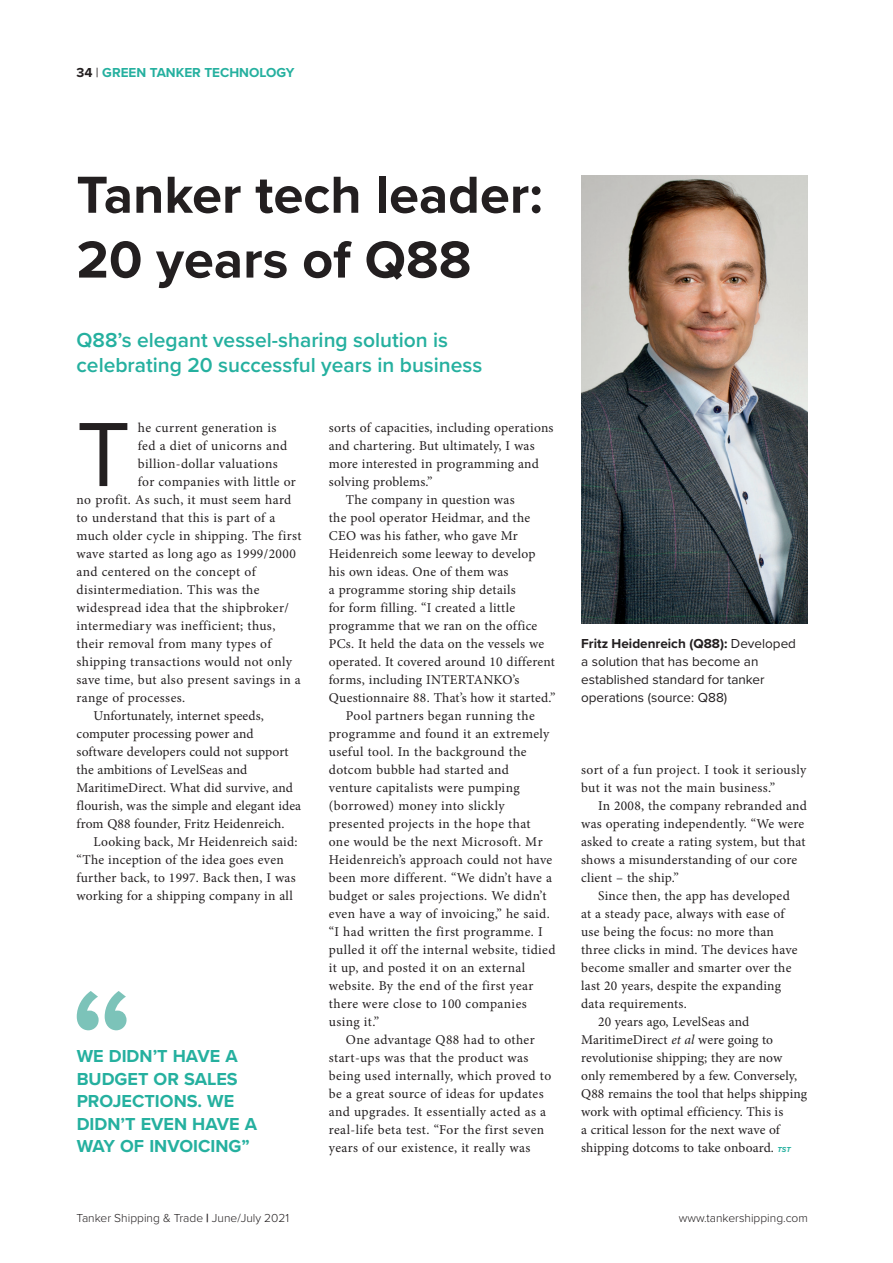
<style>
.page{position:relative;width:893px;height:1263px;background:#fff}
.page>*{position:absolute;margin:0;border:0;box-sizing:border-box;transform-origin:0 0}
.Body_text_-_Minion_P{font:94.5px "Proxima Nova";color:#231f20}
.Feature_headline{font:700 54px "Proxima Nova";color:#231f20}
.t1{font:600 21px/25.2px "Proxima Nova";color:#25b09f}
.t2{font:700 18px/22.5px "Proxima Nova";color:#25b09f}
.Body_text_-_Minion_P-2{font:13.5px/18px "Minion Pro";letter-spacing:.02em;color:#231f20}
.t3{font:13.5px/18px "Proxima Nova";color:#231f20}
.t4{font:700 13.5px "Proxima Nova";color:#25b09f}
.t5{font:300 12px "Proxima Nova";color:#231f20}
.s1{color:#231f20}
.s2{font-weight:400;color:#231f20}
.s3{font-weight:700}
.s4{font-style:italic}
.s5{font-family:"Proxima Nova";font-weight:700;font-style:italic;font-size:7.5px;color:#25b09f}
</style>
<div class="page">
<img style="left:581px;top:176px;width:227px;height:447px">
<svg style="left:77px;top:991px;width:50px;height:39px"></svg>
<p class="t4" style="left:77px;top:62px;width:220px"><span class="s1">34</span> <span class="s2">|</span> GREEN TANKER TECHNOLOGY</p>
<p class="Feature_headline" style="left:77px;top:154px;width:468px">Tanker tech leader:</p>
<p class="Feature_headline" style="left:77px;top:219px;width:396px">20 years of Q88</p>
<p class="t1" style="left:77px;top:326px;width:407px">Q88’s elegant vessel-sharing solution is celebrating 20 successful years in business</p>
<p class="Body_text_-_Minion_P" style="left:77px;top:384px;width:55px">T</p>
<p class="Body_text_-_Minion_P-2" style="left:138px;top:419px;width:140px">he current generation is</p>
<p class="Body_text_-_Minion_P-2" style="left:138px;top:437px;width:151px">fed a diet of unicorns and</p>
<p class="Body_text_-_Minion_P-2" style="left:138px;top:455px;width:141px">billion-dollar valuations</p>
<p class="Body_text_-_Minion_P-2" style="left:138px;top:473px;width:160px">for companies with little or</p>
<p class="Body_text_-_Minion_P-2" style="left:77px;top:491px;width:216px">no profit. As such, it must seem hard</p>
<p class="Body_text_-_Minion_P-2" style="left:77px;top:509px;width:200px">to understand that this is part of a</p>
<p class="Body_text_-_Minion_P-2" style="left:77px;top:527px;width:226px">much older cycle in shipping. The first</p>
<p class="Body_text_-_Minion_P-2" style="left:77px;top:545px;width:221px">wave started as long ago as 1999/2000</p>
<p class="Body_text_-_Minion_P-2" style="left:77px;top:563px;width:181px">and centered on the concept of</p>
<p class="Body_text_-_Minion_P-2" style="left:77px;top:581px;width:185px">disintermediation. This was the</p>
<p class="Body_text_-_Minion_P-2" style="left:77px;top:599px;width:214px">widespread idea that the shipbroker/</p>
<p class="Body_text_-_Minion_P-2" style="left:77px;top:617px;width:200px">intermediary was inefficient; thus,</p>
<p class="Body_text_-_Minion_P-2" style="left:77px;top:635px;width:196px">their removal from many types of</p>
<p class="Body_text_-_Minion_P-2" style="left:77px;top:653px;width:217px">shipping transactions would not only</p>
<p class="Body_text_-_Minion_P-2" style="left:77px;top:671px;width:226px">save time, but also present savings in a</p>
<p class="Body_text_-_Minion_P-2" style="left:77px;top:689px;width:110px">range of processes.</p>
<p class="Body_text_-_Minion_P-2" style="left:77px;top:707px;width:226px;text-indent:17px">Unfortunately, internet speeds, computer processing power and software developers could not support the ambitions of LevelSeas and MaritimeDirect. What did survive, and flourish, was the simple and elegant idea from Q88 founder, Fritz Heidenreich.</p>
<p class="Body_text_-_Minion_P-2" style="left:77px;top:833px;width:223px;text-indent:17px">Looking back, Mr Heidenreich said: “The inception of the idea goes even further back, to 1997. Back then, I was working for a shipping company in all</p>
<p class="t2" style="left:77px;top:1045px;width:182px">WE DIDN’T HAVE A<br>BUDGET OR SALES<br>PROJECTIONS. WE<br>DIDN’T EVEN HAVE A<br>WAY OF INVOICING”</p>
<p class="Body_text_-_Minion_P-2" style="left:329px;top:419px;width:226px">sorts of capacities, including operations and chartering. But ultimately, I was more interested in programming and solving problems.”</p>
<p class="Body_text_-_Minion_P-2" style="left:329px;top:491px;width:228px;text-indent:17px">The company in question was<br>the pool operator Heidmar, and the CEO was his father, who gave Mr Heidenreich some leeway to develop<br>his own ideas. One of them was<br>a programme storing ship details<br>for form filling. “I created a little programme that we ran on the office PCs. It held the data on the vessels we operated. It covered around 10 different forms, including INTERTANKO’s Questionnaire 88. That’s how it started.”</p>
<p class="Body_text_-_Minion_P-2" style="left:329px;top:707px;width:228px;text-indent:17px">Pool partners began running the programme and found it an extremely useful tool. In the background the dotcom bubble had started and venture capitalists were pumping (borrowed) money into slickly presented projects in the hope that<br>one would be the next Microsoft. Mr Heidenreich’s approach could not have been more different. “We didn’t have a budget or sales projections. We didn’t even have a way of invoicing,” he said. “I had written the first programme. I pulled it off the internal website, tidied it up, and posted it on an external website. By the end of the first year there were close to 100 companies using it.”</p>
<p class="Body_text_-_Minion_P-2" style="left:329px;top:1031px;width:224px;text-indent:17px">One advantage Q88 had to other start-ups was that the product was being used internally, which proved to be a great source of ideas for updates and upgrades. It essentially acted as a real-life beta test. “For the first seven years of our existence, it really was</p>
<p class="t3" style="left:581px;top:634px;width:216px"><span class="s3">Fritz Heidenreich (Q88):</span> Developed a solution that has become an established standard for tanker operations (source: Q88)</p>
<p class="Body_text_-_Minion_P-2" style="left:581px;top:761px;width:227px">sort of a fun project. I took it seriously but it was not the main business.”</p>
<p class="Body_text_-_Minion_P-2" style="left:581px;top:797px;width:227px;text-indent:17px">In 2008, the company rebranded and was operating independently. “We were asked to create a rating system, but that shows a misunderstanding of our core client – the ship.”</p>
<p class="Body_text_-_Minion_P-2" style="left:581px;top:887px;width:218px;text-indent:17px">Since then, the app has developed at a steady pace, always with ease of use being the focus: no more than three clicks in mind. The devices have become smaller and smarter over the last 20 years, despite the expanding data requirements.</p>
<p class="Body_text_-_Minion_P-2" style="left:581px;top:1013px;width:228px;text-indent:17px">20 years ago, LevelSeas and MaritimeDirect <span class="s4">et al</span> were going to revolutionise shipping; they are now only remembered by a few. Conversely, Q88 remains the tool that helps shipping work with optimal efficiency. This is<br>a critical lesson for the next wave of shipping dotcoms to take onboard. <span class="s5">TST</span></p>
<p class="t5" style="left:77px;top:1209px;width:214px">Tanker Shipping &amp; Trade <span class="s3">|</span> June/July 2021</p>
<p class="t5" style="left:679px;top:1209px;width:131px">www.tankershipping.com</p>
</div>
